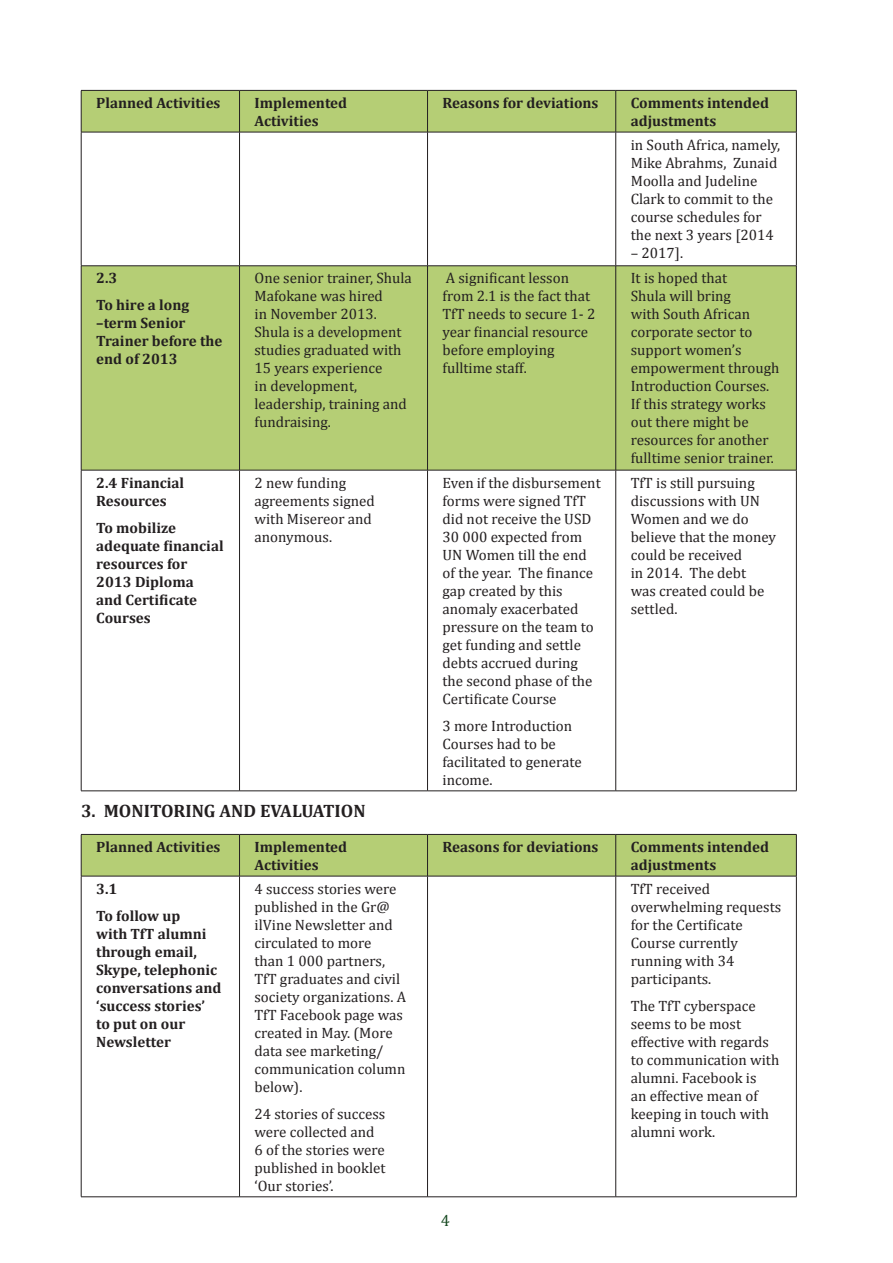
<style>
.page{position:relative;width:893px;height:1263px;background:#fff}
.page>*{position:absolute;margin:0;border:0;box-sizing:border-box;transform-origin:0 0}
.cambria_text{font:700 18px "Cambria";color:#231f20}
.t1{font:16.5px "Cambria";color:#174921}
.table_inside_10_12{font:15px/18px "Cambria";color:#231f20}
.table_inside_10_12-2{font:700 15px/18px "Cambria";color:#231f20}
.table_inside_10_12_t{font:700 15px/18px "Cambria";color:#231f20}
</style>
<div class="page">
<div style="left:82px;top:90px;width:714px;height:42px;background:#b5ce75"></div>
<svg style="left:82px;top:133px;width:714px;height:657px"></svg>
<hr style="left:239px;top:91px;width:1px;height:41px;background:#231f20">
<hr style="left:427px;top:91px;width:1px;height:41px;background:#231f20">
<hr style="left:615px;top:91px;width:1px;height:41px;background:#231f20">
<hr style="left:81px;top:132px;width:159px;height:1px;background:#231f20">
<hr style="left:240px;top:132px;width:187px;height:1px;background:#231f20">
<hr style="left:239px;top:132px;width:1px;height:134px;background:#231f20">
<hr style="left:428px;top:132px;width:188px;height:1px;background:#231f20">
<hr style="left:427px;top:132px;width:1px;height:134px;background:#231f20">
<hr style="left:616px;top:132px;width:180px;height:1px;background:#231f20">
<hr style="left:615px;top:132px;width:1px;height:134px;background:#231f20">
<hr style="left:81px;top:265px;width:159px;height:1px;background:#231f20">
<hr style="left:240px;top:265px;width:187px;height:1px;background:#231f20">
<hr style="left:239px;top:266px;width:1px;height:204px;background:#231f20">
<hr style="left:428px;top:265px;width:188px;height:1px;background:#231f20">
<hr style="left:427px;top:266px;width:1px;height:204px;background:#231f20">
<hr style="left:616px;top:265px;width:180px;height:1px;background:#231f20">
<hr style="left:615px;top:266px;width:1px;height:204px;background:#231f20">
<hr style="left:81px;top:470px;width:159px;height:1px;background:#231f20">
<hr style="left:240px;top:470px;width:187px;height:1px;background:#231f20">
<hr style="left:239px;top:470px;width:1px;height:321px;background:#231f20">
<hr style="left:428px;top:470px;width:188px;height:1px;background:#231f20">
<hr style="left:427px;top:470px;width:1px;height:321px;background:#231f20">
<hr style="left:616px;top:470px;width:180px;height:1px;background:#231f20">
<hr style="left:615px;top:470px;width:1px;height:321px;background:#231f20">
<hr style="left:81px;top:790px;width:159px;height:1px;background:#231f20">
<hr style="left:240px;top:790px;width:187px;height:1px;background:#231f20">
<hr style="left:428px;top:790px;width:188px;height:1px;background:#231f20">
<hr style="left:616px;top:790px;width:180px;height:1px;background:#231f20">
<hr style="left:81px;top:90px;width:159px;height:1px;background:#231f20">
<hr style="left:81px;top:91px;width:1px;height:41px;background:#231f20">
<hr style="left:240px;top:90px;width:187px;height:1px;background:#231f20">
<hr style="left:428px;top:90px;width:188px;height:1px;background:#231f20">
<hr style="left:616px;top:90px;width:180px;height:1px;background:#231f20">
<hr style="left:796px;top:91px;width:1px;height:41px;background:#231f20">
<hr style="left:81px;top:132px;width:1px;height:134px;background:#231f20">
<hr style="left:81px;top:266px;width:1px;height:204px;background:#231f20">
<hr style="left:81px;top:470px;width:1px;height:321px;background:#231f20">
<hr style="left:796px;top:132px;width:1px;height:134px;background:#231f20">
<hr style="left:796px;top:266px;width:1px;height:204px;background:#231f20">
<hr style="left:796px;top:470px;width:1px;height:321px;background:#231f20">
<div style="left:82px;top:834px;width:714px;height:42px;background:#b5ce75"></div>
<hr style="left:239px;top:835px;width:1px;height:41px;background:#231f20">
<hr style="left:427px;top:835px;width:1px;height:41px;background:#231f20">
<hr style="left:615px;top:835px;width:1px;height:41px;background:#231f20">
<hr style="left:81px;top:876px;width:159px;height:1px;background:#231f20">
<hr style="left:240px;top:876px;width:187px;height:1px;background:#231f20">
<hr style="left:239px;top:876px;width:1px;height:320px;background:#231f20">
<hr style="left:428px;top:876px;width:188px;height:1px;background:#231f20">
<hr style="left:427px;top:876px;width:1px;height:320px;background:#231f20">
<hr style="left:616px;top:876px;width:180px;height:1px;background:#231f20">
<hr style="left:615px;top:876px;width:1px;height:320px;background:#231f20">
<hr style="left:81px;top:1196px;width:159px;height:1px;background:#231f20">
<hr style="left:240px;top:1196px;width:187px;height:1px;background:#231f20">
<hr style="left:428px;top:1196px;width:188px;height:1px;background:#231f20">
<hr style="left:616px;top:1196px;width:180px;height:1px;background:#231f20">
<hr style="left:81px;top:834px;width:159px;height:1px;background:#231f20">
<hr style="left:81px;top:835px;width:1px;height:41px;background:#231f20">
<hr style="left:240px;top:834px;width:187px;height:1px;background:#231f20">
<hr style="left:428px;top:834px;width:188px;height:1px;background:#231f20">
<hr style="left:616px;top:834px;width:180px;height:1px;background:#231f20">
<hr style="left:796px;top:835px;width:1px;height:41px;background:#231f20">
<hr style="left:81px;top:876px;width:1px;height:320px;background:#231f20">
<hr style="left:796px;top:876px;width:1px;height:320px;background:#231f20">
<p class="table_inside_10_12_t" style="left:96px;top:93px;width:126px">Planned Activities</p>
<p class="table_inside_10_12_t" style="left:255px;top:93px;width:94px">Implemented<br>Activities</p>
<p class="table_inside_10_12_t" style="left:442px;top:93px;width:157px">Reasons for deviations</p>
<p class="table_inside_10_12_t" style="left:631px;top:93px;width:140px">Comments intended adjustments</p>
<p class="table_inside_10_12" style="left:631px;top:136px;width:151px">in South Africa, namely,<br>Mike Abrahms, Zunaid<br>Moolla and Judeline<br>Clark to commit to the course schedules for the next 3 years [2014</p>
<p class="table_inside_10_12" style="left:631px;top:244px;width:54px">– 2017].</p>
<p class="table_inside_10_12-2" style="left:96px;top:269px;width:23px">2.3</p>
<p class="table_inside_10_12-2" style="left:96px;top:296px;width:128px">To hire a long –term Senior<br>Trainer before the end of 2013</p>
<p class="table_inside_10_12" style="left:255px;top:269px;width:159px">One senior trainer, Shula<br>Mafokane was hired<br>in November 2013.<br>Shula is a development studies graduated with<br>15 years experience<br>in development, leadership, training and fundraising.</p>
<p class="table_inside_10_12" style="left:442px;top:269px;width:154px">A significant lesson from 2.1 is the fact that<br>TfT needs to secure 1- 2 year financial resource before employing fulltime staff.</p>
<p class="table_inside_10_12" style="left:631px;top:269px;width:150px">It is hoped that<br>Shula will bring<br>with South African corporate sector to support women’s empowerment through<br>Introduction Courses.<br>If this strategy works out there might be resources for another fulltime senior trainer.</p>
<p class="table_inside_10_12-2" style="left:96px;top:473px;width:90px">2.4 Financial<br>Resources</p>
<p class="table_inside_10_12-2" style="left:96px;top:518px;width:129px">To mobilize adequate financial resources for<br>2013 Diploma<br>and Certificate<br>Courses</p>
<p class="table_inside_10_12" style="left:255px;top:474px;width:122px">2 new funding agreements signed with Misereor and anonymous.</p>
<p class="table_inside_10_12" style="left:442px;top:474px;width:160px">Even if the disbursement forms were signed TfT did not receive the USD<br>30 000 expected from<br>UN Women till the end of the year. The finance gap created by this anomaly exacerbated pressure on the team to get funding and settle debts accrued during the second phase of the<br>Certificate Course</p>
<p class="table_inside_10_12" style="left:442px;top:717px;width:141px">3 more Introduction<br>Courses had to be facilitated to generate income.</p>
<p class="table_inside_10_12" style="left:631px;top:474px;width:147px">TfT is still pursuing discussions with UN<br>Women and we do believe that the money could be received<br>in 2014. The debt<br>was created could be settled.</p>
<p class="cambria_text" style="left:81px;top:798px;width:286px">3. MONITORING AND EVALUATION</p>
<p class="table_inside_10_12_t" style="left:96px;top:837px;width:126px">Planned Activities</p>
<p class="table_inside_10_12_t" style="left:255px;top:837px;width:94px">Implemented<br>Activities</p>
<p class="table_inside_10_12_t" style="left:442px;top:837px;width:157px">Reasons for deviations</p>
<p class="table_inside_10_12_t" style="left:631px;top:837px;width:140px">Comments intended adjustments</p>
<p class="table_inside_10_12-2" style="left:96px;top:879px;width:23px">3.1</p>
<p class="table_inside_10_12-2" style="left:96px;top:906px;width:127px">To follow up<br>with TfT alumni through email,<br>Skype, telephonic conversations and ‘success stories’ to put on our<br>Newsletter</p>
<p class="table_inside_10_12" style="left:631px;top:879px;width:152px">TfT received overwhelming requests for the Certificate<br>Course currently running with 34 participants.</p>
<p class="table_inside_10_12" style="left:631px;top:996px;width:150px">The TfT cyberspace seems to be most effective with regards to communication with alumni. Facebook is<br>an effective mean of keeping in touch with alumni work.</p>
<p class="table_inside_10_12" style="left:255px;top:879px;width:153px">4 success stories were published in the Gr@ ilVine Newsletter and circulated to more<br>than 1 000 partners,<br>TfT graduates and civil society organizations. A<br>TfT Facebook page was created in May. (More data see marketing/ communication column below).</p>
<p class="table_inside_10_12" style="left:255px;top:1104px;width:133px">24 stories of success were collected and<br>6 of the stories were published in booklet ‘Our stories’.</p>
<p class="t1" style="left:441px;top:1210px;width:11px">4</p>
</div>
